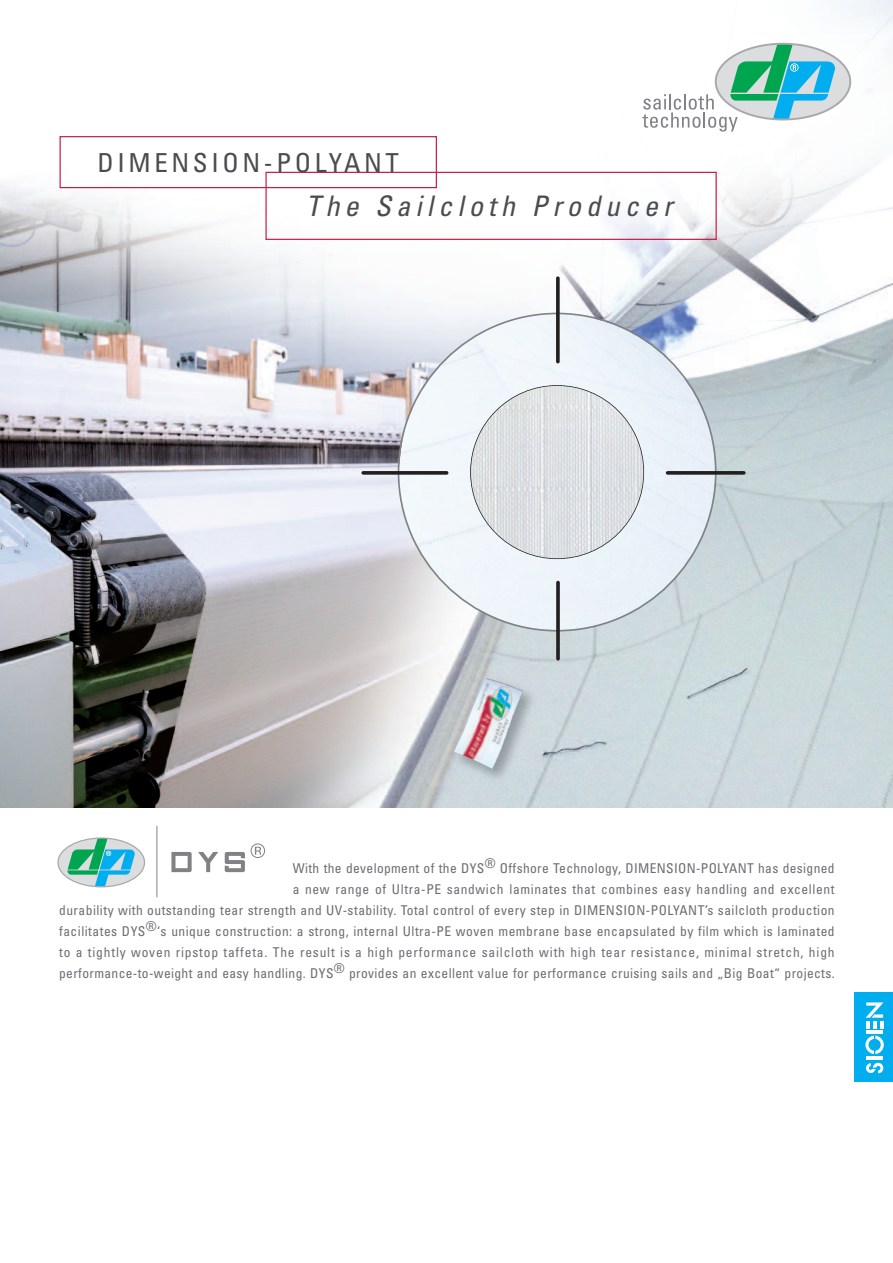
<style>
.page{position:relative;width:893px;height:1263px;background:#fff}
.page>*{position:absolute;margin:0;border:0;box-sizing:border-box;transform-origin:0 0}
.t1{font:italic condensed 28.35px "Univers";letter-spacing:.175em;color:#4b4c4d}
.t2{font:condensed 26.1px "Univers";letter-spacing:.135em;color:#4b4c4d}
.t3{font:condensed 13.5px/21px "Univers";letter-spacing:.035em;color:#6c6d70;text-align:right}
</style>
<div class="page">
<hr style="left:156px;top:826px;width:1px;height:71px;background:#808285">
<div style="left:58px;top:838px;width:87px;height:49px;background:#dcdddf;border-radius:50%"></div>
<svg style="left:67px;top:839px;width:68px;height:48px"></svg>
<div style="left:57px;top:837px;width:88px;height:50px;border:1px solid #a8a9ad;border-radius:50%"></div>
<svg style="left:171px;top:852px;width:21px;height:20px"></svg>
<svg style="left:198px;top:852px;width:20px;height:20px"></svg>
<svg style="left:225px;top:852px;width:20px;height:20px"></svg>
<svg style="left:251px;top:843px;width:14px;height:15px"></svg>
<img style="left:0;top:0;width:893px;height:808px">
<svg style="left:398px;top:313px;width:319px;height:318px"></svg>
<img style="left:470px;top:385px;width:174px;height:174px;border-radius:50%">
<svg style="left:361px;top:471px;width:87px;height:4px"></svg>
<svg style="left:556px;top:276px;width:4px;height:87px"></svg>
<svg style="left:556px;top:581px;width:4px;height:79px"></svg>
<svg style="left:666px;top:471px;width:80px;height:4px"></svg>
<div style="left:716px;top:44px;width:134px;height:75px;background:#dcdddf;border-radius:50%"></div>
<svg style="left:642px;top:44px;width:193px;height:88px"></svg>
<div style="left:715px;top:43px;width:136px;height:77px;border:2px solid #a8a9ad;border-radius:50%"></div>
<div style="left:265px;top:172px;width:452px;height:68px;border:1px solid #c31c48"></div>
<div style="left:60px;top:136px;width:377px;height:52px;border:1px solid #c31c48"></div>
<img style="left:436px;top:651px;width:132px;height:157px">
<img style="left:457px;top:678px;width:66px;height:67px">
<div style="left:855px;top:992px;width:38px;height:90px;background:#00aeef"></div>
<svg style="left:866px;top:1063px;width:17px;height:10px"></svg>
<svg style="left:865px;top:1036px;width:19px;height:18px"></svg>
<hr style="left:866px;top:1056px;width:17px;height:4px;background:#fff">
<hr style="left:866px;top:1030px;width:17px;height:3px;background:#fff">
<svg style="left:866px;top:1002px;width:17px;height:27px"></svg>
<h2 class="t2" style="left:97px;top:153px;width:303px">DIMENSION-POLYANT</h2>
<h1 class="t1" style="left:306px;top:195px;width:368px">The Sailcloth Producer</h1>
<p class="t3" style="left:59px;top:858px;width:777px">With the development of the DYS® Offshore Technology, DIMENSION-POLYANT has designed<br>a new range of Ultra-PE sandwich laminates that combines easy handling and excellent<br>durability with outstanding tear strength and UV-stability. Total control of every step in DIMENSION-POLYANT’s sailcloth production facilitates DYS®‘s unique construction: a strong, internal Ultra-PE woven membrane base encapsulated by film which is laminated to a tightly woven ripstop taffeta. The result is a high performance sailcloth with high tear resistance, minimal stretch, high performance-to-weight and easy handling. DYS® provides an excellent value for performance cruising sails and „Big Boat“ projects.</p>
</div>
